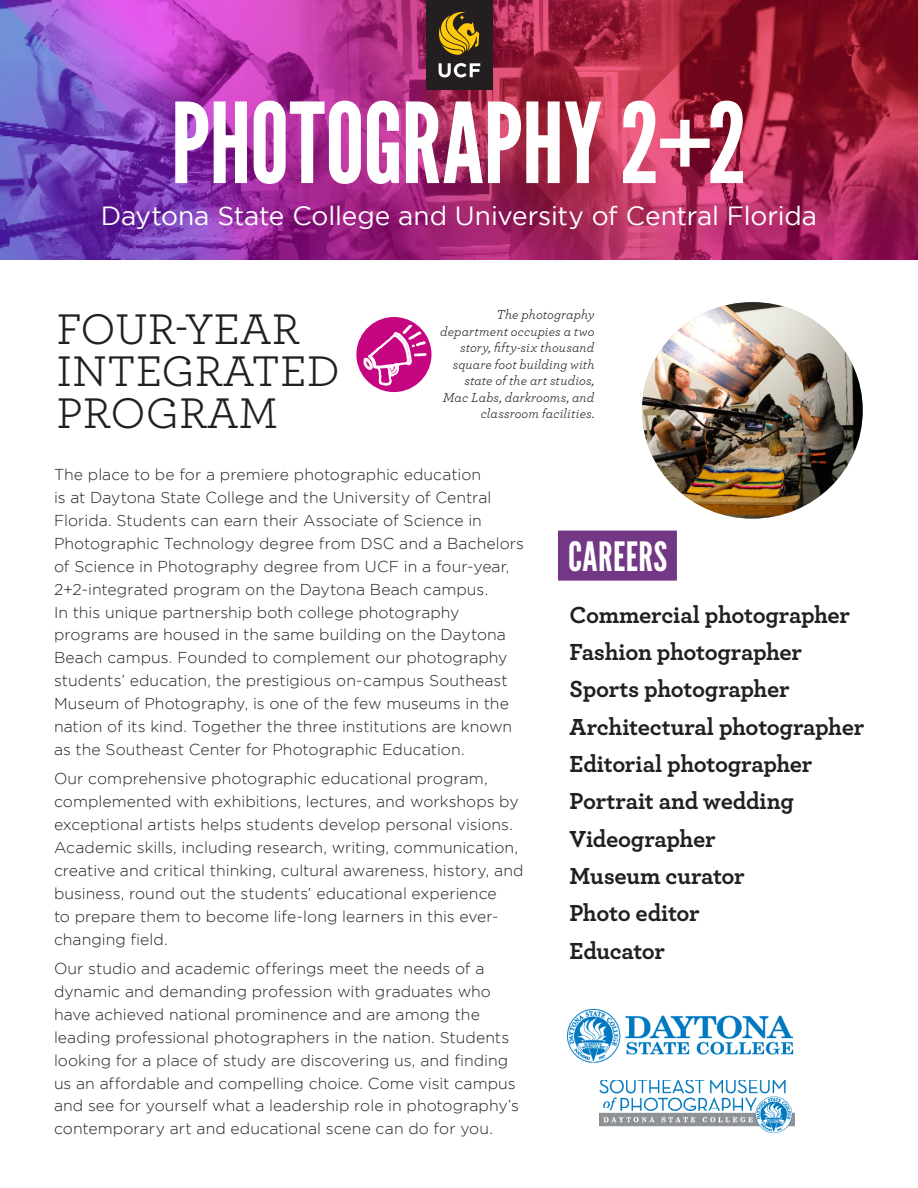
<style>
.page{position:relative;width:918px;height:1188px;background:#fff}
.page>*{position:absolute;margin:0;border:0;box-sizing:border-box;transform-origin:0 0}
.t1{font:111px "League Gothic";letter-spacing:-.005em;color:#fff}
.t2{font:45px/42px "Archer";color:#231f20}
.t3{font:40.35px "League Gothic";letter-spacing:.01em;color:#fff}
.t4{font:26.25px "Gotham";letter-spacing:-.005em;color:#fff}
.t5{font:700 24.3px "Archer";letter-spacing:-.015em;color:#231f20}
.t6{font:300 15.75px/22.8px "Gotham";color:#231f20}
.t7{font:italic 13.5px/16.5px "Archer";letter-spacing:.01em;color:#231f20;text-align:right}
</style>
<div class="page">
<img style="left:567px;top:1010px;width:227px;height:53px">
<img style="left:599px;top:1080px;width:195px;height:54px">
<img style="left:0;top:0;width:918px;height:260px">
<div style="left:558px;top:531px;width:119px;height:50px;background:#723885"></div>
<div style="left:426px;top:0;width:66px;height:89px;background:#231f20"></div>
<svg style="left:439px;top:63px;width:41px;height:14px"></svg>
<svg style="left:439px;top:12px;width:40px;height:43px"></svg>
<img style="left:642px;top:302px;width:221px;height:217px">
<svg style="left:356px;top:317px;width:76px;height:76px"></svg>
<p class="t1" style="left:171px;top:80px;width:578px">PHOTOGRAPHY 2+2</p>
<p class="t4" style="left:101px;top:201px;width:718px">Daytona State College and University of Central Florida</p>
<p class="t2" style="left:57px;top:306px;width:285px">FOUR-YEAR<br>INTEGRATED<br>PROGRAM</p>
<p class="t7" style="left:440px;top:306px;width:156px">The photography department occupies a two story, fifty-six thousand square foot building with state of the art studios,<br>Mac Labs, darkrooms, and classroom facilities.</p>
<p class="t6" style="left:54px;top:463px;width:472px">The place to be for a premiere photographic education<br>is at Daytona State College and the University of Central Florida. Students can earn their Associate of Science in Photographic Technology degree from DSC and a Bachelors of Science in Photography degree from UCF in a four-year, 2+2-integrated program on the Daytona Beach campus.<br>In this unique partnership both college photography programs are housed in the same building on the Daytona Beach campus. Founded to complement our photography students’ education, the prestigious on-campus Southeast Museum of Photography, is one of the few museums in the nation of its kind. Together the three institutions are known as the Southeast Center for Photographic Education.</p>
<p class="t6" style="left:54px;top:767px;width:471px">Our comprehensive photographic educational program, complemented with exhibitions, lectures, and workshops by exceptional artists helps students develop personal visions.<br>Academic skills, including research, writing, communication, creative and critical thinking, cultural awareness, history, and business, round out the students’ educational experience<br>to prepare them to become life-long learners in this ever&shy;changing field.</p>
<p class="t6" style="left:54px;top:957px;width:466px">Our studio and academic offerings meet the needs of a dynamic and demanding profession with graduates who have achieved national prominence and are among the leading professional photographers in the nation. Students looking for a place of study are discovering us, and finding us an affordable and compelling choice. Come visit campus and see for yourself what a leadership role in photography’s contemporary art and educational scene can do for you.</p>
<p class="t3" style="left:568px;top:534px;width:101px">CAREERS</p>
<p class="t5" style="left:570px;top:595px;width:282px">Commercial photographer</p>
<p class="t5" style="left:570px;top:633px;width:234px">Fashion photographer</p>
<p class="t5" style="left:570px;top:670px;width:221px">Sports photographer</p>
<p class="t5" style="left:570px;top:707px;width:296px">Architectural photographer</p>
<p class="t5" style="left:570px;top:745px;width:244px">Editorial photographer</p>
<p class="t5" style="left:570px;top:782px;width:226px">Portrait and wedding</p>
<p class="t5" style="left:570px;top:819px;width:148px">Videographer</p>
<p class="t5" style="left:570px;top:857px;width:177px">Museum curator</p>
<p class="t5" style="left:570px;top:894px;width:132px">Photo editor</p>
<p class="t5" style="left:570px;top:931px;width:97px">Educator</p>
</div>
